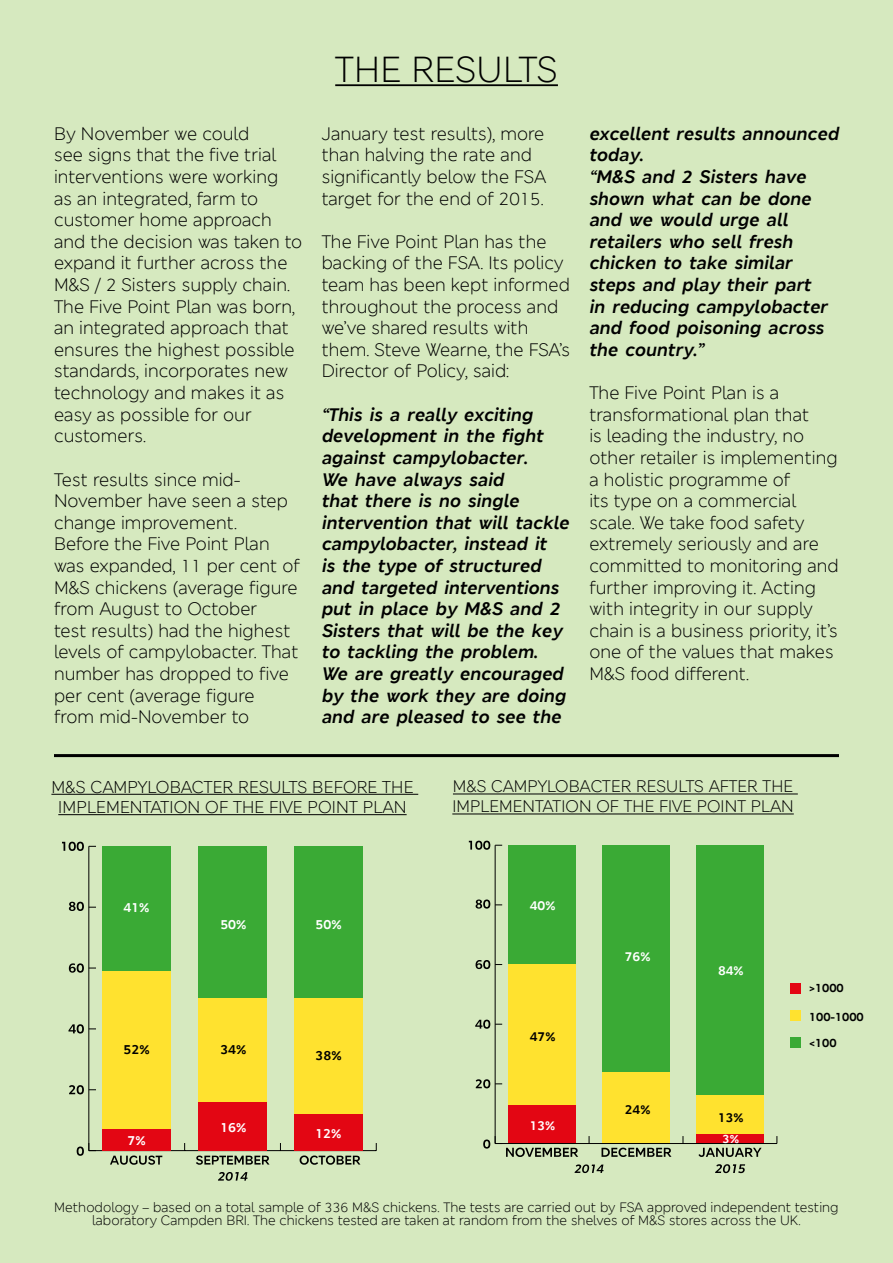
<style>
.page{position:relative;width:893px;height:1263px;background:#d6e9bf}
.page>*{position:absolute;margin:0;border:0;box-sizing:border-box;transform-origin:0 0}
.t1{font:36px "M&S London";letter-spacing:.01em;color:#000}
.t2{font:18px/21.6px "M&S London";color:#000}
.t3{font:italic 700 18px/21.6px "M&S London";color:#000}
.t4{font:16.95px/20.4px "M&S London";letter-spacing:.01em;color:#000;text-align:center}
.t5{font:16.65px/20px "M&S London";letter-spacing:.01em;color:#000}
.t6{font:13.5px/13.5px "M&S London";color:#000;text-align:center}
.t7{font:700 13.2px "M&S London";color:#fff}
.t8{font:700 13.2px "M&S London";color:#000}
.t9{font:700 12.9px "M&S London";color:#fff}
.t10{font:700 12.9px "M&S London";color:#000}
.t11{font:700 12px "M&S London";color:#000}
.t12{font:700 12px "M&S London";color:#fff}
</style>
<div class="page">
<hr style="left:335px;top:84px;width:223px;height:2px;background:#000">
<hr style="left:51px;top:794px;width:367px;height:1px;background:#000">
<hr style="left:58px;top:814px;width:349px;height:1px;background:#000">
<hr style="left:453px;top:793px;width:345px;height:1px;background:#000">
<hr style="left:452px;top:813px;width:342px;height:1px;background:#000">
<hr style="left:89px;top:1150px;width:287px;height:1px;background:#000">
<hr style="left:89px;top:846px;width:1px;height:304px;background:#000">
<svg style="left:77px;top:1143px;width:19px;height:13px"></svg>
<svg style="left:69px;top:1085px;width:27px;height:9px"></svg>
<svg style="left:68px;top:1024px;width:28px;height:9px"></svg>
<svg style="left:69px;top:963px;width:27px;height:10px"></svg>
<svg style="left:69px;top:902px;width:27px;height:9px"></svg>
<svg style="left:62px;top:842px;width:34px;height:9px"></svg>
<div style="left:102px;top:846px;width:69px;height:125px;background:#3aaa35"></div>
<div style="left:198px;top:846px;width:69px;height:152px;background:#3aaa35"></div>
<div style="left:294px;top:846px;width:69px;height:152px;background:#3aaa35"></div>
<div style="left:102px;top:971px;width:69px;height:158px;background:#ffe22f"></div>
<div style="left:198px;top:998px;width:69px;height:104px;background:#ffe22f"></div>
<div style="left:294px;top:998px;width:69px;height:116px;background:#ffe22f"></div>
<div style="left:102px;top:1129px;width:69px;height:21px;background:#e30613"></div>
<div style="left:198px;top:1102px;width:69px;height:48px;background:#e30613"></div>
<div style="left:294px;top:1114px;width:69px;height:36px;background:#e30613"></div>
<svg style="left:110px;top:1155px;width:52px;height:10px"></svg>
<svg style="left:196px;top:1155px;width:73px;height:10px"></svg>
<svg style="left:218px;top:1172px;width:30px;height:9px"></svg>
<svg style="left:300px;top:1155px;width:60px;height:10px"></svg>
<svg style="left:575px;top:1164px;width:29px;height:9px"></svg>
<svg style="left:601px;top:1147px;width:70px;height:10px"></svg>
<svg style="left:698px;top:1148px;width:64px;height:9px"></svg>
<svg style="left:715px;top:1164px;width:30px;height:9px"></svg>
<div style="left:696px;top:845px;width:68px;height:251px;background:#3aaa35"></div>
<div style="left:696px;top:1096px;width:68px;height:39px;background:#ffe22f"></div>
<div style="left:696px;top:1134px;width:68px;height:9px;background:#e30613"></div>
<div style="left:602px;top:845px;width:68px;height:227px;background:#3aaa35"></div>
<div style="left:602px;top:1072px;width:68px;height:71px;background:#ffe22f"></div>
<div style="left:508px;top:845px;width:68px;height:119px;background:#3aaa35"></div>
<div style="left:508px;top:964px;width:68px;height:140px;background:#ffe22f"></div>
<div style="left:508px;top:1105px;width:68px;height:38px;background:#e30613"></div>
<hr style="left:495px;top:1143px;width:282px;height:1px;background:#000">
<hr style="left:495px;top:845px;width:1px;height:298px;background:#000">
<svg style="left:483px;top:1136px;width:95px;height:21px"></svg>
<svg style="left:476px;top:1079px;width:26px;height:9px"></svg>
<svg style="left:475px;top:1020px;width:27px;height:9px"></svg>
<svg style="left:476px;top:960px;width:26px;height:9px"></svg>
<svg style="left:476px;top:899px;width:26px;height:10px"></svg>
<svg style="left:469px;top:841px;width:33px;height:9px"></svg>
<hr style="left:54px;top:754px;width:785px;height:3px;background:#000">
<div style="left:790px;top:984px;width:10px;height:10px;background:#e30613"></div>
<div style="left:790px;top:1011px;width:10px;height:10px;background:#ffe22f"></div>
<div style="left:790px;top:1038px;width:10px;height:10px;background:#3aaa35"></div>
<p class="t2" style="left:54px;top:122px;width:250px">By November we could<br>see signs that the five trial interventions were working<br>as an integrated, farm to customer home approach and the decision was taken to expand it further across the<br>M&amp;S / 2 Sisters supply chain.<br>The Five Point Plan was born, an integrated approach that ensures the highest possible standards, incorporates new technology and makes it as easy as possible for our customers.</p>
<p class="t2" style="left:54px;top:468px;width:247px">Test results since mid-<br>November have seen a step change improvement.<br>Before the Five Point Plan was expanded, 11 per cent of<br>M&amp;S chickens (average figure from August to October<br>test results) had the highest levels of campylobacter. That number has dropped to five per cent (average figure<br>from mid-November to</p>
<h1 class="t1" style="left:335px;top:46px;width:224px">THE RESULTS</h1>
<p class="t2" style="left:322px;top:122px;width:226px">January test results), more than halving the rate and significantly below the FSA target for the end of 2015.</p>
<p class="t2" style="left:322px;top:230px;width:250px">The Five Point Plan has the backing of the FSA. Its policy team has been kept informed throughout the process and we’ve shared results with them. Steve Wearne, the FSA’s<br>Director of Policy, said:</p>
<p class="t3" style="left:322px;top:404px;width:249px">“This is a really exciting development in the fight against campylobacter.<br>We have always said<br>that there is no single intervention that will tackle campylobacter, instead it<br>is the type of structured and targeted interventions put in place by M&amp;S and 2<br>Sisters that will be the key to tackling the problem.<br>We are greatly encouraged by the work they are doing and are pleased to see the</p>
<p class="t3" style="left:589px;top:123px;width:251px">excellent results announced today.<br>“M&amp;S and 2 Sisters have shown what can be done and we would urge all retailers who sell fresh chicken to take similar steps and play their part<br>in reducing campylobacter and food poisoning across the country.”</p>
<p class="t2" style="left:589px;top:382px;width:251px">The Five Point Plan is a transformational plan that<br>is leading the industry, no other retailer is implementing a holistic programme of<br>its type on a commercial scale. We take food safety extremely seriously and are committed to monitoring and further improving it. Acting with integrity in our supply chain is a business priority, it’s one of the values that makes<br>M&amp;S food different.</p>
<p class="t4" style="left:51px;top:776px;width:363px">M&amp;S CAMPYLOBACTER RESULTS BEFORE THE<br>IMPLEMENTATION OF THE FIVE POINT PLAN</p>
<p class="t5" style="left:452px;top:776px;width:343px">M&amp;S CAMPYLOBACTER RESULTS AFTER THE<br>IMPLEMENTATION OF THE FIVE POINT PLAN</p>
<p class="t7" style="left:124px;top:899px;width:27px">41%</p>
<p class="t7" style="left:220px;top:916px;width:28px">50%</p>
<p class="t7" style="left:315px;top:916px;width:28px">50%</p>
<p class="t8" style="left:123px;top:1041px;width:28px">52%</p>
<p class="t8" style="left:220px;top:1041px;width:28px">34%</p>
<p class="t7" style="left:127px;top:1131px;width:20px">7%</p>
<p class="t7" style="left:221px;top:1119px;width:27px">16%</p>
<p class="t8" style="left:315px;top:1047px;width:28px">38%</p>
<p class="t7" style="left:316px;top:1125px;width:27px">12%</p>
<p class="t9" style="left:530px;top:897px;width:27px">40%</p>
<p class="t10" style="left:530px;top:1028px;width:27px">47%</p>
<p class="t9" style="left:530px;top:1117px;width:27px">13%</p>
<p class="t9" style="left:625px;top:948px;width:27px">76%</p>
<p class="t10" style="left:625px;top:1101px;width:27px">24%</p>
<p class="t9" style="left:718px;top:962px;width:27px">84%</p>
<p class="t10" style="left:718px;top:1109px;width:27px">13%</p>
<p class="t12" style="left:723px;top:1131px;width:18px">3%</p>
<p class="t11" style="left:809px;top:980px;width:36px">&gt;1000</p>
<p class="t11" style="left:809px;top:1008px;width:56px">100-1000</p>
<p class="t11" style="left:809px;top:1035px;width:29px">&lt;100</p>
<p class="t6" style="left:54px;top:1200px;width:786px">Methodology – based on a total sample of 336 M&amp;S chickens. The tests are carried out by FSA approved independent testing laboratory Campden BRI. The chickens tested are taken at random from the shelves of M&amp;S stores across the UK.</p>
</div>
